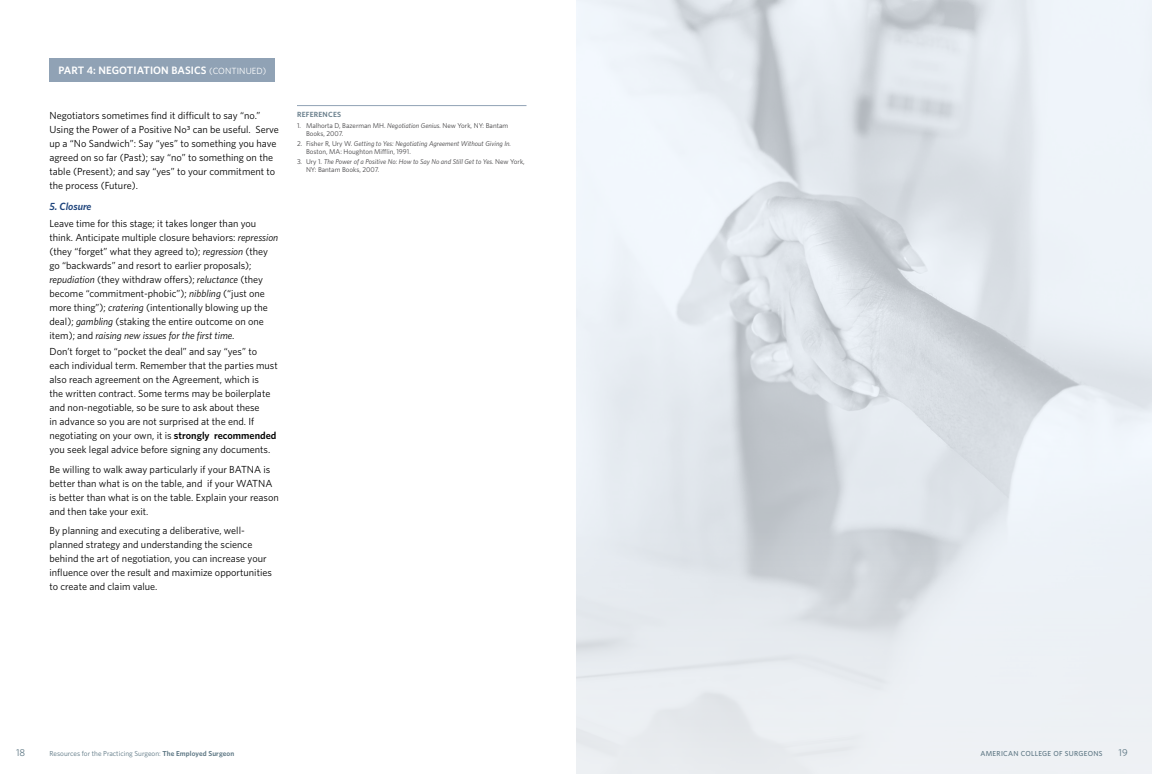
<style>
.page{position:relative;width:1152px;height:774px;background:#fff}
.page>*{position:absolute;margin:0;border:0;box-sizing:border-box;transform-origin:0 0}
.t1{font:600 10.8px "Whitney";letter-spacing:.01em;color:#fff}
.t2{font:italic 600 10.5px "Whitney";color:#1d437b}
.t3{font:10.2px/14px "Whitney";color:#000}
.t4{font:10px "Whitney";color:#5b7582}
.t5{font:600 7.5px "Whitney";letter-spacing:.03em;color:#687e8b}
.t6{font:7.2px "Whitney";color:#5b7582}
.t7{font:500 7.2px "Whitney";letter-spacing:.04em;color:#5b7582}
.t8{font:italic 7px/8.5px "Whitney";color:#414042}
.t9{font:7px/8.5px "Whitney";color:#414042}
.s1{font-weight:400;font-size:9px}
.s2{font-style:italic}
.s3{font-weight:600}
.s4{font-style:normal}
</style>
<div class="page">
<svg style="left:576px;top:0;width:576px;height:774px;background:#e2e7ec"></svg>
<div style="left:50px;top:58px;width:225px;height:24px;background:#90a2b5"></div>
<hr style="left:297px;top:105px;width:229px;height:1px;background:#90a2b5">
<p class="t1" style="left:58px;top:64px;width:209px">PART 4: NEGOTIATION BASICS <span class="s1">(CONTINUED)</span></p>
<p class="t3" style="left:50px;top:108px;width:231px">Negotiators sometimes find it difficult to say “no.” Using the Power of a Positive No3 can be useful. Serve up a “No Sandwich”: Say “yes” to something you have agreed on so far (Past); say “no” to something on the table (Present); and say “yes” to your commitment to the process (Future).</p>
<p class="t2" style="left:50px;top:200px;width:44px">5. Closure</p>
<p class="t3" style="left:50px;top:216px;width:230px">Leave time for this stage; it takes longer than you think. Anticipate multiple closure behaviors: <span class="s2">repression </span>(they “forget” what they agreed to); <span class="s2">regression</span> (they go “backwards” and resort to earlier proposals); <span class="s2">repudiation</span> (they withdraw offers); <span class="s2">reluctance</span> (they become “commitment-phobic”); <span class="s2">nibbling</span> (“just one more thing”); <span class="s2">cratering</span> (intentionally blowing up the deal); <span class="s2">gambling</span> (staking the entire outcome on one item); and <span class="s2">raising new issues for the first time.</span></p>
<p class="t3" style="left:50px;top:345px;width:230px">Don’t forget to “pocket the deal” and say “yes” to each individual term. Remember that the parties must also reach agreement on the Agreement, which is<br>the written contract. Some terms may be boilerplate and non-negotiable, so be sure to ask about these<br>in advance so you are not surprised at the end. If negotiating on your own, it is <span class="s3">strongly recommended </span>you seek legal advice before signing any documents.</p>
<p class="t3" style="left:50px;top:462px;width:231px">Be willing to walk away particularly if your BATNA is better than what is on the table, and if your WATNA is better than what is on the table. Explain your reason and then take your exit.</p>
<p class="t3" style="left:50px;top:523px;width:224px">By planning and executing a deliberative, well&shy;planned strategy and understanding the science behind the art of negotiation, you can increase your influence over the result and maximize opportunities to create and claim value.</p>
<p class="t5" style="left:297px;top:109px;width:46px">REFERENCES</p>
<p class="t9" style="left:306px;top:121px;width:204px;text-indent:-9px">1. Malhorta D, Bazerman MH. <span class="s2">Negotiation Genius.</span> New York, NY: Bantam<br>Books, 2007.</p>
<p class="t8" style="left:306px;top:139px;width:207px;text-indent:-9px"><span class="s4">2. Fisher R, Ury W.</span> Getting to Yes: Negotiating Agreement Without Giving In.<br><span class="s4">Boston, MA: Houghton Mifflin, 1991.</span></p>
<p class="t8" style="left:306px;top:157px;width:220px;text-indent:-9px"><span class="s4">3. Ury 1.</span> The Power of a Positive No: How to Say No and Still Get to Yes. <span class="s4">New York,<br>NY: Bantam Books, 2007.</span></p>
<p class="t4" style="left:16px;top:746px;width:11px">18</p>
<p class="t6" style="left:50px;top:749px;width:186px">Resources for the Practicing Surgeon: <span class="s3">The Employed Surgeon</span></p>
<p class="t7" style="left:981px;top:749px;width:123px">AMERICAN COLLEGE OF SURGEONS</p>
<p class="t4" style="left:1119px;top:746px;width:11px">19</p>
</div>
